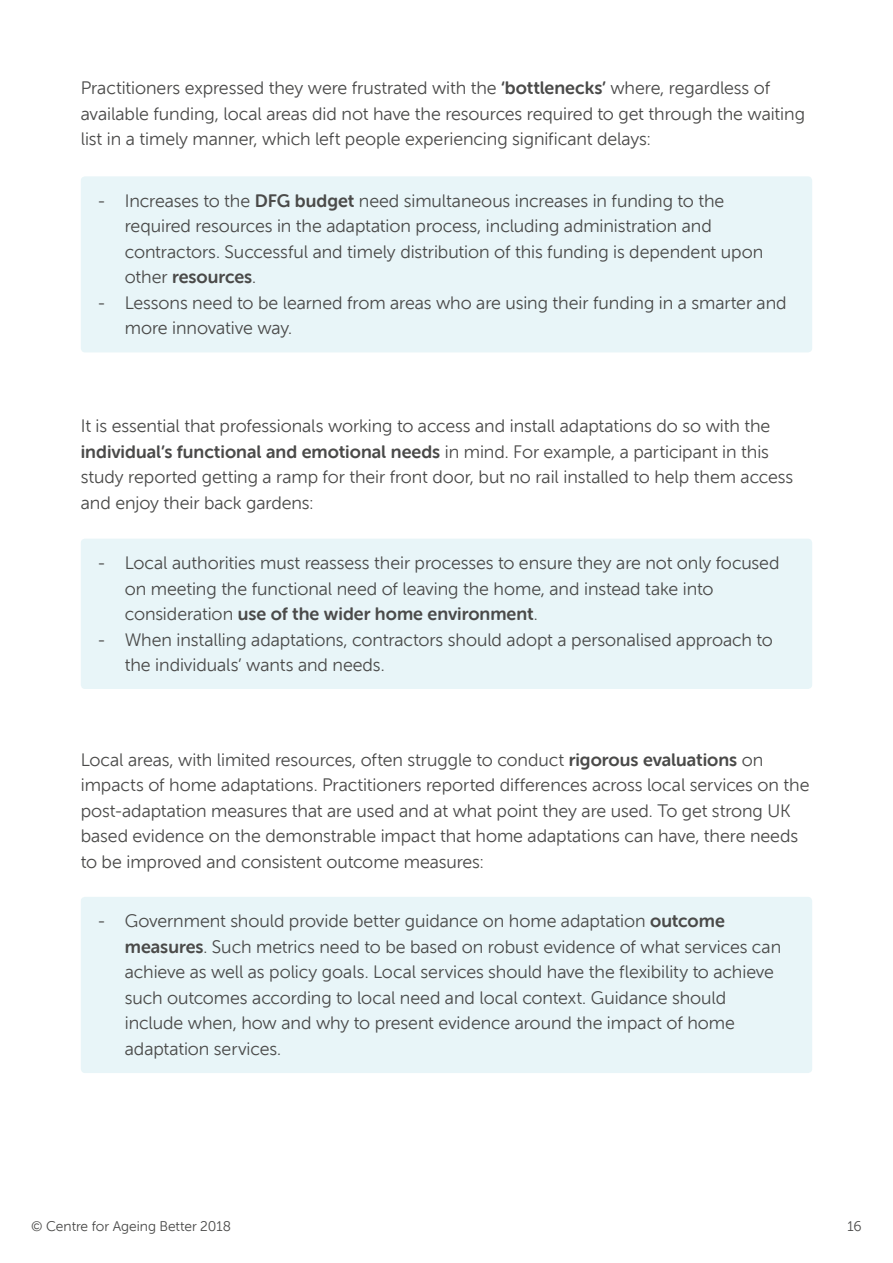
<style>
.page{position:relative;width:893px;height:1263px;background:#fff}
.page>*{position:absolute;margin:0;border:0;box-sizing:border-box;transform-origin:0 0}
.t1{font:18px/25.5px "Museo Sans W01 Rounded 300";letter-spacing:-.005em;color:#4a4a49}
.t2{font:18px "Museo Sans W01 Rounded 700";color:#4a4a49}
.t3{font:13.95px "Museo Sans W01 Rounded 300";color:#4a4a49}
.s1{font-family:"Museo Sans W01 Rounded 700"}
.s2{font-family:"Museo Sans W01 Rounded 300"}
</style>
<div class="page">
<div style="left:81px;top:176px;width:731px;height:176px;background:#e8f5f8;border-radius:4px"></div>
<div style="left:81px;top:539px;width:731px;height:150px;background:#e8f5f8;border-radius:4px"></div>
<div style="left:81px;top:897px;width:731px;height:176px;background:#e8f5f8;border-radius:4px"></div>
<p class="t1" style="left:81px;top:76px;width:726px">Practitioners expressed they were frustrated with the <span class="s1">‘bottlenecks’</span> where, regardless of available funding, local areas did not have the resources required to get through the waiting list in a timely manner, which left people experiencing significant delays:</p>
<p class="t1" style="left:125px;top:188px;width:640px;text-indent:-27px">- Increases to the <span class="s1">DFG budget</span> need simultaneous increases in funding to the required resources in the adaptation process, including administration and contractors. Successful and timely distribution of this funding is dependent upon</p>
<p class="t2" style="left:125px;top:267px;width:133px"><span class="s2">other</span> resources<span class="s2">.</span></p>
<p class="t1" style="left:125px;top:290px;width:663px;text-indent:-27px">- Lessons need to be learned from areas who are using their funding in a smarter and more innovative way.</p>
<p class="t1" style="left:81px;top:414px;width:691px">It is essential that professionals working to access and install adaptations do so with the</p>
<p class="t2" style="left:81px;top:442px;width:690px">individual’s functional and emotional needs <span class="s2">in mind. For example, a participant in this</span></p>
<p class="t1" style="left:81px;top:465px;width:714px">study reported getting a ramp for their front door, but no rail installed to help them access and enjoy their back gardens:</p>
<p class="t1" style="left:125px;top:550px;width:656px;text-indent:-27px">- Local authorities must reassess their processes to ensure they are not only focused on meeting the functional need of leaving the home, and instead take into</p>
<p class="t2" style="left:125px;top:604px;width:414px"><span class="s2">consideration</span> use of the wider home environment<span class="s2">.</span></p>
<p class="t1" style="left:125px;top:627px;width:650px;text-indent:-27px">- When installing adaptations, contractors should adopt a personalised approach to the individuals’ wants and needs.</p>
<p class="t1" style="left:81px;top:747px;width:730px">Local areas, with limited resources, often struggle to conduct <span class="s1">rigorous evaluations</span> on impacts of home adaptations. Practitioners reported differences across local services on the post-adaptation measures that are used and at what point they are used. To get strong UK based evidence on the demonstrable impact that home adaptations can have, there needs to be improved and consistent outcome measures:</p>
<p class="t1" style="left:125px;top:909px;width:658px;text-indent:-27px">- Government should provide better guidance on home adaptation <span class="s1">outcome measures</span>. Such metrics need to be based on robust evidence of what services can achieve as well as policy goals. Local services should have the flexibility to achieve such outcomes according to local need and local context. Guidance should include when, how and why to present evidence around the impact of home adaptation services.</p>
<p class="t3" style="left:31px;top:1218px;width:201px">© Centre for Ageing Better 2018</p>
<p class="t3" style="left:847px;top:1218px;width:16px">16</p>
</div>
